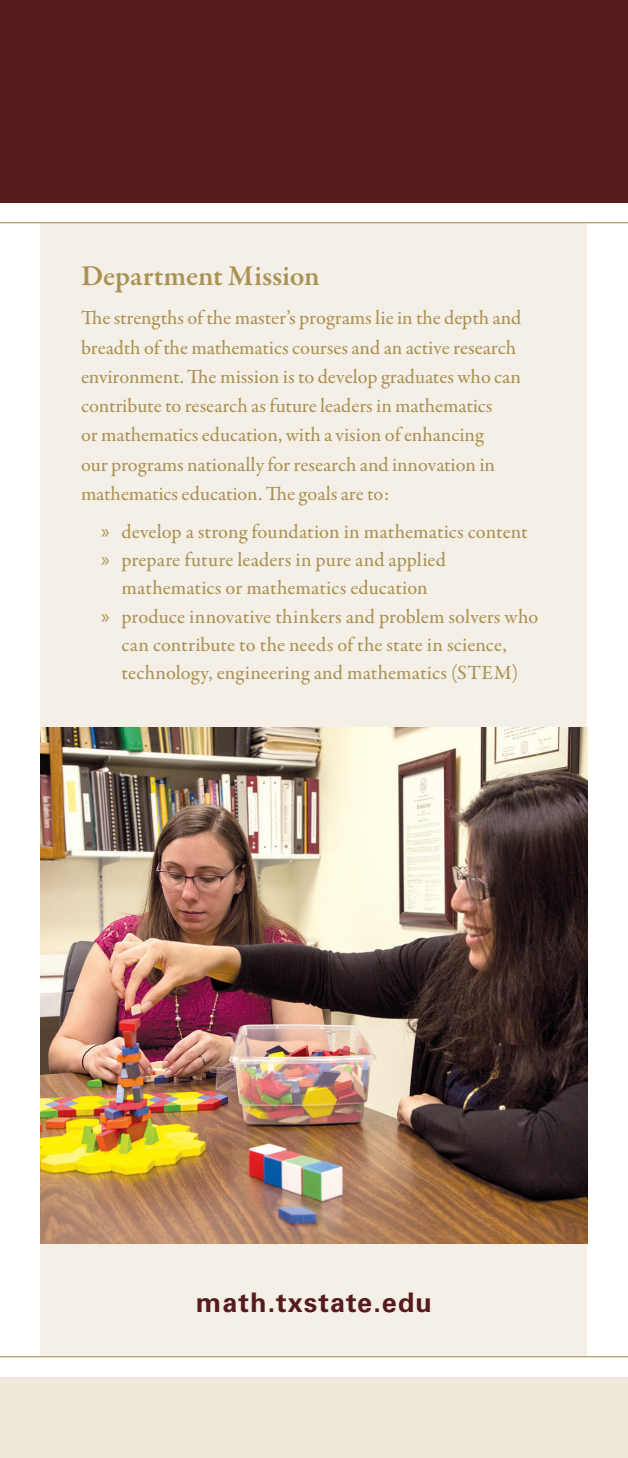
<style>
.page{position:relative;width:628px;height:1458px;background:#fff}
.page>*{position:absolute;margin:0;border:0;box-sizing:border-box;transform-origin:0 0}
.body_text{font:600 29.25px "Garamond Premr Pro";color:#ab9154}
.t1{font:700 27px "Univers LT Std";letter-spacing:.04em;color:#571b1e}
.body_text-2{font:500 20.25px/29.2px "Garamond Premr Pro";color:#ab9154;text-align:center}
.s1{font-family:"Myriad Pro";font-weight:400}
</style>
<div class="page">
<div style="left:40px;top:223px;width:547px;height:1134px;background:#f5f0e7"></div>
<div style="left:0;top:1377px;width:628px;height:81px;background:#efe9dc"></div>
<div style="left:0;top:0;width:628px;height:202px;background:#571b1e"></div>
<hr style="left:0;top:1356px;width:628px;height:1px;background:#ab9154">
<hr style="left:0;top:222px;width:628px;height:1px;background:#ab9154">
<img style="left:40px;top:727px;width:547px;height:516px">
<p class="body_text" style="left:81px;top:258px;width:240px">Department Mission</p>
<p class="body_text-2" style="left:81px;top:304px;width:442px;text-align:left">The strengths of the master’s programs lie in the depth and breadth of the mathematics courses and an active research environment. The mission is to develop graduates who can contribute to research as future leaders in mathematics<br>or mathematics education, with a vision of enhancing<br>our programs nationally for research and innovation in mathematics education. The goals are to:</p>
<p class="body_text-2" style="left:101px;top:518px;width:428px"><span class="s1">»</span> develop a strong foundation in mathematics content</p>
<p class="body_text-2" style="left:101px;top:546px;width:346px;line-height:28.1px"><span class="s1">»</span> prepare future leaders in pure and applied mathematics or mathematics education</p>
<p class="body_text-2" style="left:101px;top:603px;width:438px;line-height:28.1px"><span class="s1">»</span> produce innovative thinkers and problem solvers who can contribute to the needs of the state in science, technology, engineering and mathematics (STEM)</p>
<p class="t1" style="left:196px;top:1287px;width:238px">math.txstate.edu</p>
</div>
